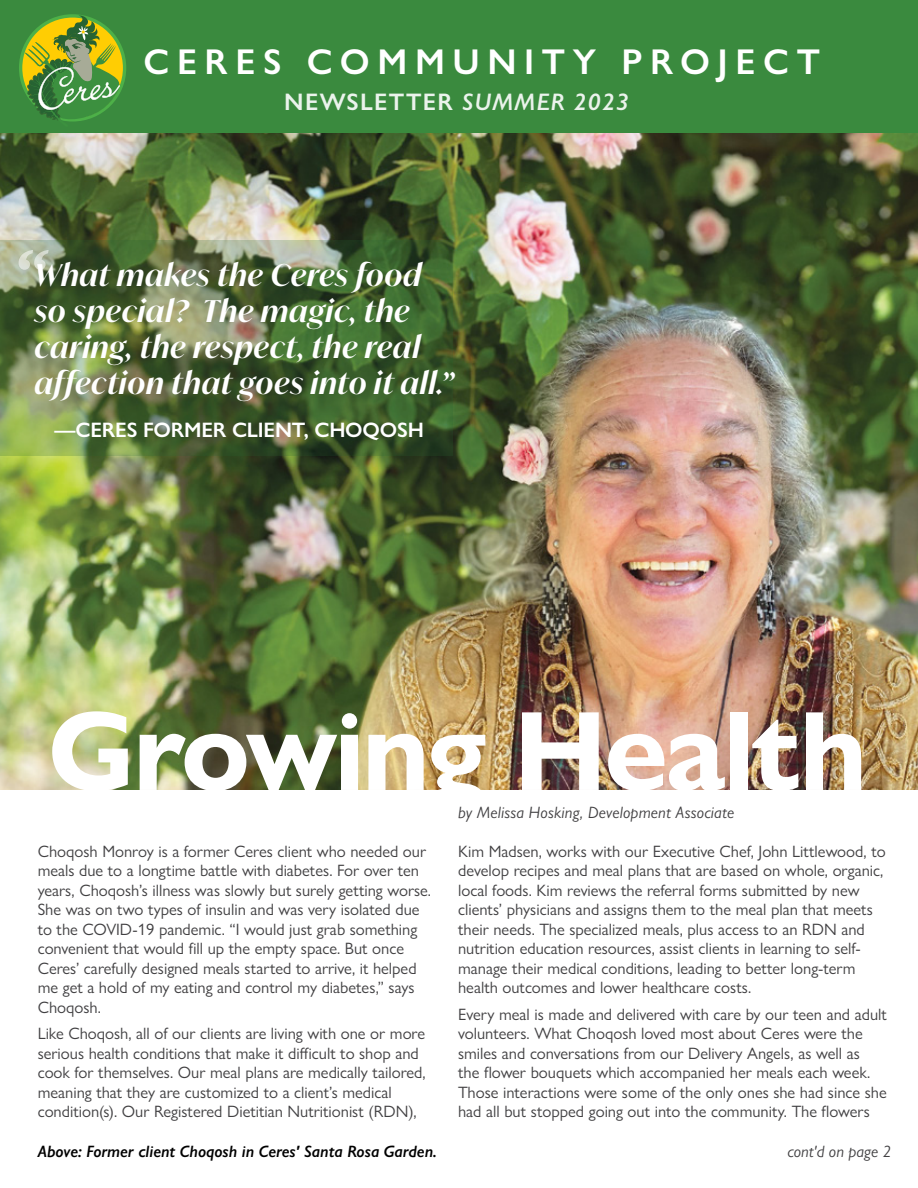
<style>
.page{position:relative;width:918px;height:1188px;background:#fff}
.page>*{position:absolute;margin:0;border:0;box-sizing:border-box;transform-origin:0 0}
.t1{font:700 113.85px "Gill Sans Nova";letter-spacing:-.025em;color:#fff}
.t2{font:italic 600 73.5px "Gill Sans Nova";color:#fff}
.t3{font:600 36px "Gill Sans Nova";letter-spacing:.21em;color:#fff}
.t4{font:italic 600 30px/36px "Ivy Mode";letter-spacing:.025em;color:#fff}
.t5{font:600 24px "Gill Sans Nova";letter-spacing:.05em;color:#ebf3ec}
.t6{font:600 21px "Gill Sans Nova";letter-spacing:-.01em;color:#fff}
.t7{font:16.5px/19.5px "Gill Sans Nova";color:#414042}
.t8{font:italic 16.5px "Gill Sans Nova";letter-spacing:.01em;color:#414042}
.t9{font:italic 600 16.5px "Gill Sans Nova";color:#000}
.s1{font-style:italic}
</style>
<div class="page">
<img style="left:0;top:132px;width:918px;height:658px">
<div style="left:0;top:0;width:918px;height:132px;background:#3a8a3e"></div>
<div style="left:19px;top:14px;width:107px;height:108px;border:3px solid #4db048;border-radius:50%"></div>
<svg style="left:25px;top:15px;width:96px;height:107px"></svg>
<img style="left:0;top:240px;width:452px;height:216px">
<h3 class="t3" style="left:144px;top:39px;width:678px">CERES COMMUNITY PROJECT</h3>
<h3 class="t5" style="left:284px;top:87px;width:346px">NEWSLETTER <span class="s1">SUMMER 2023</span></h3>
<h2 class="t2" style="left:14px;top:231px;width:34px">“</h2>
<h3 class="t4" style="left:34px;top:257px;width:421px">What makes the Ceres food so special? The magic, the caring, the respect, the real affection that goes into it all.”</h3>
<p class="t6" style="left:54px;top:417px;width:371px">—CERES FORMER CLIENT, CHOQOSH</p>
<h1 class="t1" style="left:47px;top:681px;width:821px">Growing Health</h1>
<p class="t8" style="left:458px;top:802px;width:278px">by Melissa Hosking, Development Associate</p>
<p class="t7" style="left:38px;top:841px;width:395px">Choqosh Monroy is a former Ceres client who needed our meals due to a longtime battle with diabetes. For over ten years, Choqosh’s illness was slowly but surely getting worse.<br>She was on two types of insulin and was very isolated due to the COVID-19 pandemic. “I would just grab something convenient that would fill up the empty space. But once Ceres’ carefully designed meals started to arrive, it helped me get a hold of my eating and control my diabetes,” says Choqosh.</p>
<p class="t7" style="left:38px;top:1024px;width:390px">Like Choqosh, all of our clients are living with one or more serious health conditions that make it difficult to shop and cook for themselves. Our meal plans are medically tailored, meaning that they are customized to a client’s medical condition(s). Our Registered Dietitian Nutritionist (RDN),</p>
<p class="t9" style="left:38px;top:1142px;width:401px">Above: Former client Choqosh in Ceres' Santa Rosa Garden.</p>
<p class="t8" style="left:787px;top:1142px;width:105px">cont'd on page 2</p>
<p class="t7" style="left:458px;top:841px;width:429px">Kim Madsen, works with our Executive Chef, John Littlewood, to develop recipes and meal plans that are based on whole, organic, local foods. Kim reviews the referral forms submitted by new clients’ physicians and assigns them to the meal plan that meets their needs. The specialized meals, plus access to an RDN and nutrition education resources, assist clients in learning to self&shy;manage their medical conditions, leading to better long-term health outcomes and lower healthcare costs.</p>
<p class="t7" style="left:458px;top:1004px;width:430px">Every meal is made and delivered with care by our teen and adult volunteers. What Choqosh loved most about Ceres were the smiles and conversations from our Delivery Angels, as well as<br>the flower bouquets which accompanied her meals each week.<br>Those interactions were some of the only ones she had since she had all but stopped going out into the community. The flowers</p>
</div>
